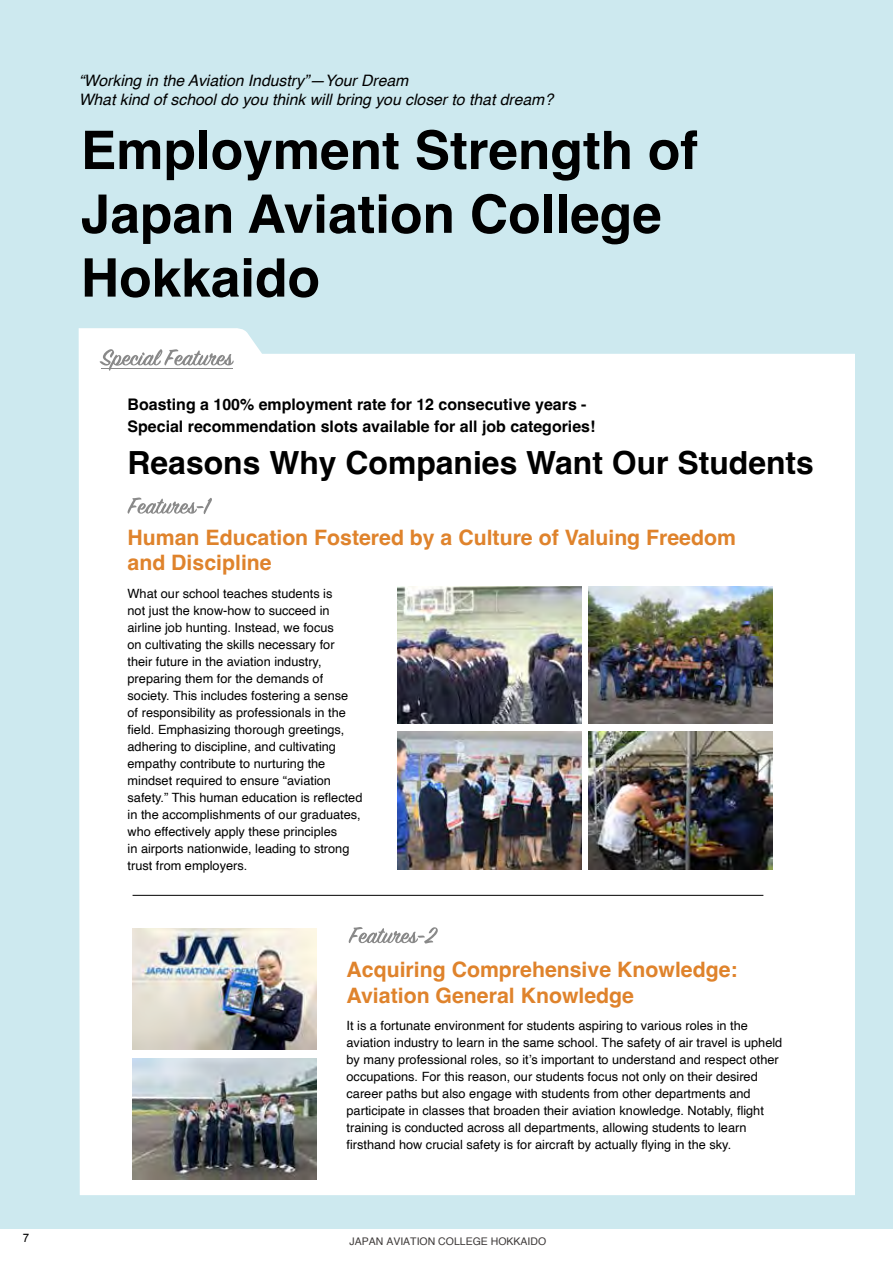
<style>
.page{position:relative;width:893px;height:1263px;background:#fff}
.page>*{position:absolute;margin:0;border:0;box-sizing:border-box;transform-origin:0 0}
.t1{font:700 53.1px/63.8px "Helvetica";color:#000}
.t2{font:700 31.95px "Helvetica";color:#000}
.t3{font:700 21.3px/25.5px "Helvetica";color:#df832c}
.t4{font:700 15.9px/21.3px "Helvetica";color:#000}
.t5{font:italic 15.75px/18.9px "Helvetica";color:#000}
.t6{font:12.75px/17px "Helvetica";color:#000}
.t7{font:11.7px "Arial";color:#000}
.t8{font:10.5px "Helvetica";color:#3e3a39}
</style>
<div class="page">
<div style="left:0;top:0;width:893px;height:1229px;background:#cde9ef"></div>
<div style="left:79px;top:328px;width:776px;height:867px;background:#fff"></div>
<svg style="left:99px;top:349px;width:135px;height:22px;background:#dcdcdc"></svg>
<hr style="left:101px;top:368px;width:132px;height:1px;background:#898989">
<img style="left:397px;top:586px;width:184px;height:137px">
<img style="left:397px;top:731px;width:184px;height:138px">
<hr style="left:133px;top:895px;width:630px;height:1px;background:#000">
<img style="left:133px;top:928px;width:184px;height:122px">
<img style="left:133px;top:1058px;width:184px;height:121px">
<svg style="left:128px;top:498px;width:84px;height:16px"></svg>
<svg style="left:349px;top:927px;width:89px;height:17px;background:#d7d7d7"></svg>
<img style="left:589px;top:586px;width:184px;height:137px">
<img style="left:589px;top:731px;width:184px;height:138px">
<p class="t5" style="left:79px;top:71px;width:476px">“Working in the Aviation Industry”—Your Dream<br>What kind of school do you think will bring you closer to that dream?</p>
<h1 class="t1" style="left:81px;top:124px;width:619px">Employment Strength of<br>Japan Aviation College<br>Hokkaido</h1>
<p class="t4" style="left:128px;top:396px;width:469px">Boasting a 100% employment rate for 12 consecutive years -<br>Special recommendation slots available for all job categories!</p>
<h2 class="t2" style="left:128px;top:443px;width:688px">Reasons Why Companies Want Our Students</h2>
<h3 class="t3" style="left:128px;top:527px;width:610px">Human Education Fostered by a Culture of Valuing Freedom and Discipline</h3>
<p class="t6" style="left:128px;top:585px;width:236px">What our school teaches students is<br>not just the know-how to succeed in airline job hunting. Instead, we focus<br>on cultivating the skills necessary for their future in the aviation industry, preparing them for the demands of society. This includes fostering a sense<br>of responsibility as professionals in the field. Emphasizing thorough greetings, adhering to discipline, and cultivating empathy contribute to nurturing the mindset required to ensure “aviation safety.” This human education is reflected in the accomplishments of our graduates, who effectively apply these principles<br>in airports nationwide, leading to strong trust from employers.</p>
<h3 class="t3" style="left:347px;top:959px;width:393px">Acquiring Comprehensive Knowledge:<br>Aviation General Knowledge</h3>
<p class="t6" style="left:347px;top:1018px;width:437px">It is a fortunate environment for students aspiring to various roles in the aviation industry to learn in the same school. The safety of air travel is upheld by many professional roles, so it’s important to understand and respect other occupations. For this reason, our students focus not only on their desired career paths but also engage with students from other departments and participate in classes that broaden their aviation knowledge. Notably, flight training is conducted across all departments, allowing students to learn firsthand how crucial safety is for aircraft by actually flying in the sky.</p>
<p class="t7" style="left:23px;top:1230px;width:8px">7</p>
<p class="t8" style="left:350px;top:1233px;width:198px">JAPAN AVIATION COLLEGE HOKKAIDO</p>
</div>
